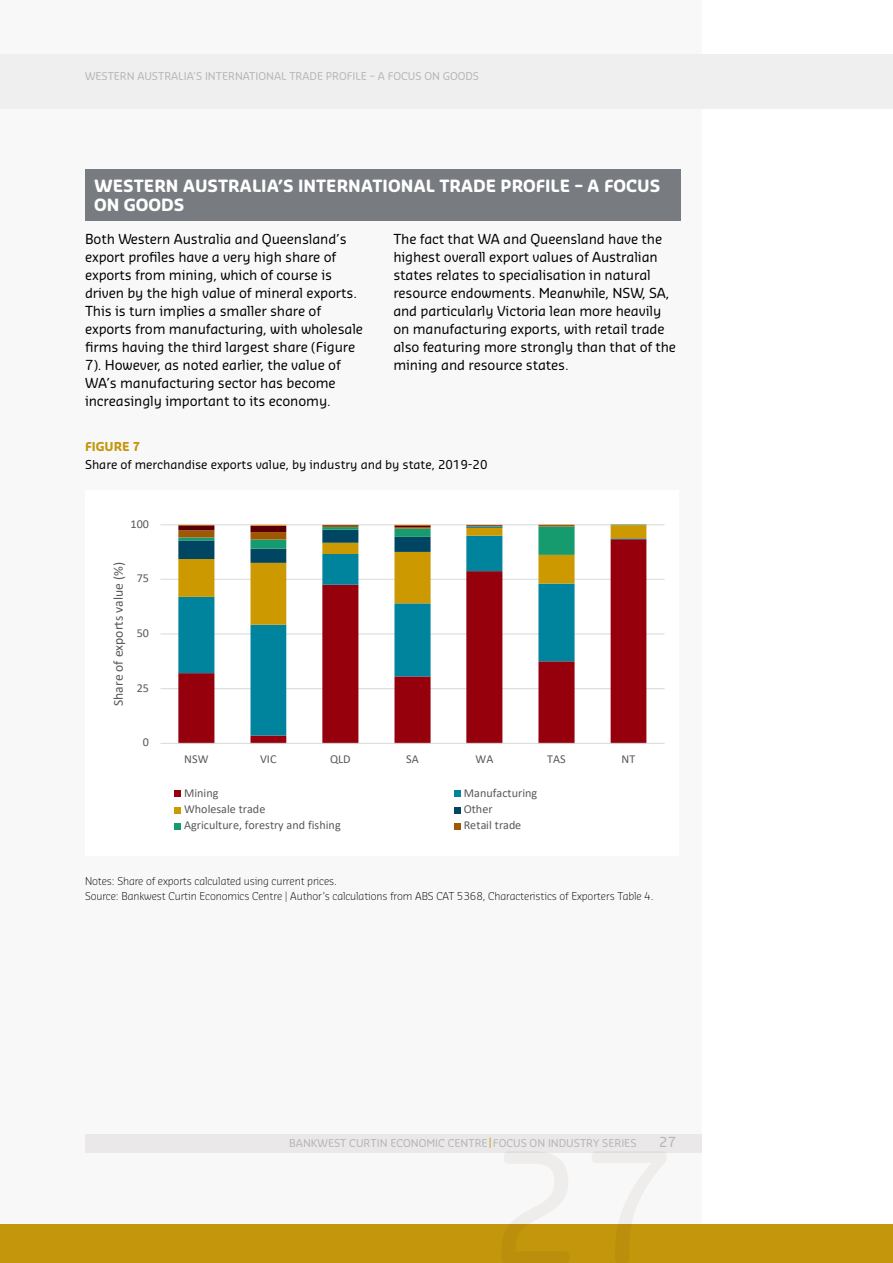
<style>
.page{position:relative;width:893px;height:1263px;background:#fff}
.page>*{position:absolute;margin:0;border:0;box-sizing:border-box;transform-origin:0 0}
.t1{font:700 16.5px/18px "Sansa Soft Pro";color:#fff}
.t2{font:13.65px "Calibri";color:#595959}
.t3{font:13.5px/18px "Sansa Soft Pro";letter-spacing:-.01em;color:#000}
.t4{font:13.5px "Sansa Soft Pro";color:#b3b6b9}
.t5{font:12.15px "Calibri";letter-spacing:.005em;color:#595959}
.t6{font:12px "Sansa Soft Pro";letter-spacing:-.005em;color:#000}
.t7{font:700 12px "Sansa Soft Pro";color:#c4960c}
.t8{font:300 10.5px/15px "Sansa Soft Pro";letter-spacing:-.01em;color:#000}
.t9{font:10.5px "Sansa Soft Pro";color:#b3b6b9}
.s1{color:#c4960c}
</style>
<div class="page">
<div style="left:0;top:0;width:702px;height:1224px;background:#f9f8f8"></div>
<div style="left:0;top:54px;width:893px;height:54px;background:#f0efef"></div>
<div style="left:0;top:1224px;width:893px;height:39px;background:#c4960c"></div>
<div style="left:85px;top:1134px;width:617px;height:18px;background:#eae8e8"></div>
<div style="left:85px;top:169px;width:595px;height:51px;background:#787c81"></div>
<div style="left:85px;top:490px;width:594px;height:365px;background:#fff"></div>
<hr style="left:160px;top:688px;width:505px;height:1px;background:#d9d9d9">
<hr style="left:160px;top:633px;width:505px;height:1px;background:#d9d9d9">
<hr style="left:160px;top:579px;width:505px;height:1px;background:#d9d9d9">
<hr style="left:160px;top:524px;width:505px;height:1px;background:#d9d9d9">
<svg style="left:178px;top:735px;width:468px;height:8px"></svg>
<svg style="left:178px;top:625px;width:468px;height:110px"></svg>
<svg style="left:178px;top:563px;width:468px;height:62px"></svg>
<svg style="left:178px;top:524px;width:468px;height:39px"></svg>
<hr style="left:611px;top:524px;width:35px;height:1px;background:#ff920c">
<hr style="left:466px;top:525px;width:36px;height:1px;background:#ff920c">
<hr style="left:394px;top:525px;width:37px;height:1px;background:#ff920c">
<hr style="left:322px;top:525px;width:36px;height:1px;background:#ff920c">
<hr style="left:250px;top:525px;width:36px;height:1px;background:#ff920c">
<hr style="left:178px;top:525px;width:36px;height:1px;background:#ff920c">
<hr style="left:160px;top:743px;width:505px;height:1px;background:#d9d9d9">
<div style="left:175px;top:790px;width:6px;height:7px;background:#95000c"></div>
<div style="left:454px;top:790px;width:7px;height:7px;background:#00839c"></div>
<svg style="left:175px;top:807px;width:6px;height:6px"></svg>
<div style="left:454px;top:807px;width:7px;height:6px;background:#004663"></div>
<div style="left:175px;top:823px;width:6px;height:7px;background:#159b6e"></div>
<div style="left:454px;top:823px;width:7px;height:7px;background:#a05800"></div>
<p class="t9" style="left:85px;top:69px;width:396px">WESTERN AUSTRALIA’S INTERNATIONAL TRADE PROFILE – A FOCUS ON GOODS</p>
<p class="t1" style="left:94px;top:177px;width:568px">WESTERN AUSTRALIA’S INTERNATIONAL TRADE PROFILE – A FOCUS<br>ON GOODS</p>
<p class="t3" style="left:85px;top:230px;width:279px">Both Western Australia and Queensland’s export profiles have a very high share of exports from mining, which of course is driven by the high value of mineral exports.<br>This is turn implies a smaller share of exports from manufacturing, with wholesale firms having the third largest share (Figure 7). However, as noted earlier, the value of WA’s manufacturing sector has become increasingly important to its economy.</p>
<p class="t3" style="left:393px;top:230px;width:284px">The fact that WA and Queensland have the highest overall export values of Australian states relates to specialisation in natural resource endowments. Meanwhile, NSW, SA, and particularly Victoria lean more heavily on manufacturing exports, with retail trade also featuring more strongly than that of the mining and resource states.</p>
<p class="t7" style="left:85px;top:438px;width:57px">FIGURE 7</p>
<p class="t6" style="left:85px;top:456px;width:404px">Share of merchandise exports value, by industry and by state, 2019-20</p>
<p class="t5" style="left:131px;top:515px;width:20px">100</p>
<p class="t2" style="left:109px;top:706px;width:145px;rotate:-90deg">Share of exports value (%)</p>
<p class="t5" style="left:137px;top:570px;width:14px">75</p>
<p class="t5" style="left:137px;top:625px;width:14px">50</p>
<p class="t5" style="left:137px;top:679px;width:14px">25</p>
<p class="t5" style="left:143px;top:734px;width:8px">0</p>
<p class="t5" style="left:184px;top:750px;width:26px">NSW</p>
<p class="t5" style="left:260px;top:750px;width:18px">VIC</p>
<p class="t5" style="left:330px;top:750px;width:22px">QLD</p>
<p class="t5" style="left:406px;top:750px;width:14px">SA</p>
<p class="t5" style="left:475px;top:750px;width:19px">WA</p>
<p class="t5" style="left:547px;top:750px;width:20px">TAS</p>
<p class="t5" style="left:622px;top:750px;width:15px">NT</p>
<p class="t5" style="left:184px;top:784px;width:36px">Mining</p>
<p class="t5" style="left:464px;top:784px;width:75px">Manufacturing</p>
<p class="t5" style="left:184px;top:801px;width:83px">Wholesale trade</p>
<p class="t5" style="left:464px;top:801px;width:30px">Other</p>
<p class="t5" style="left:184px;top:817px;width:158px">Agriculture, forestry and fishing</p>
<p class="t5" style="left:464px;top:817px;width:59px">Retail trade</p>
<p class="t8" style="left:85px;top:873px;width:570px">Notes: Share of exports calculated using current prices.<br>Source: Bankwest Curtin Economics Centre | Author’s calculations from ABS CAT 5368, Characteristics of Exporters Table 4.</p>
<p class="t9" style="left:289px;top:1136px;width:349px">BANKWEST CURTIN ECONOMIC CENTRE <span class="s1">|</span> FOCUS ON INDUSTRY SERIES</p>
<p class="t4" style="left:659px;top:1133px;width:18px">27</p>
</div>
